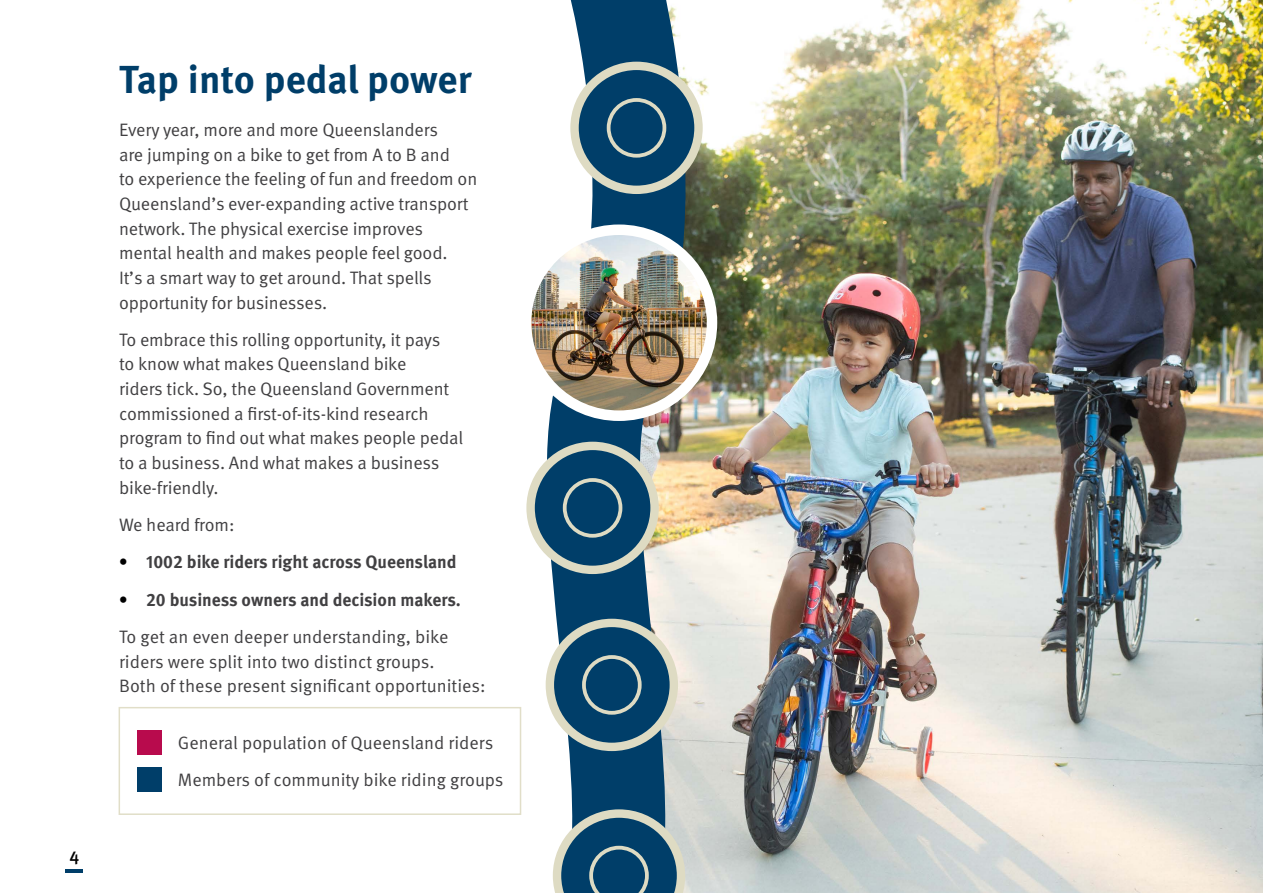
<style>
.page{position:relative;width:1263px;height:893px;background:#fff}
.page>*{position:absolute;margin:0;border:0;box-sizing:border-box;transform-origin:0 0}
.t1{font:700 39px "Meta Pro";color:#003e69}
.t2{font:18px/24.6px "Meta Pro Norm";letter-spacing:-.01em;color:#414042}
.t3{font:700 18px "Meta Pro";color:#414042}
.t4{font:500 18px "Meta Pro";color:#000}
.s1{color:#000}
</style>
<div class="page">
<img style="left:708px;top:0;width:555px;height:893px">
<hr style="left:65px;top:869px;width:18px;height:3px;background:#003e69">
<div style="left:137px;top:730px;width:24px;height:25px;background:#b80b4d"></div>
<div style="left:137px;top:767px;width:24px;height:24px;background:#003e69"></div>
<div style="left:119px;top:707px;width:402px;height:108px;border:2px solid #e1dec8"></div>
<svg style="left:438px;top:0;width:270px;height:893px"></svg>
<svg style="left:574px;top:66px;width:124px;height:124px;background:#1d5274"></svg>
<div style="left:570px;top:62px;width:133px;height:132px;border:8px solid #dedbc3;border-radius:50%"></div>
<svg style="left:531px;top:446px;width:124px;height:124px;background:#1d5274"></svg>
<div style="left:526px;top:442px;width:133px;height:132px;border:8px solid #dedbc3;border-radius:50%"></div>
<div style="left:550px;top:623px;width:124px;height:124px;background:#003e69;border-radius:50%"></div>
<div style="left:546px;top:619px;width:132px;height:132px;border:8px solid #dedbc3;border-radius:50%"></div>
<div style="left:609px;top:100px;width:55px;height:56px;background:#003e69;border-radius:50%"></div>
<div style="left:607px;top:98px;width:59px;height:60px;border:4px solid #dedbc3;border-radius:50%"></div>
<div style="left:565px;top:480px;width:55px;height:56px;background:#003e69;border-radius:50%"></div>
<div style="left:563px;top:478px;width:59px;height:60px;border:4px solid #dedbc3;border-radius:50%"></div>
<div style="left:582px;top:655px;width:60px;height:60px;border:4px solid #dedbc3;border-radius:50%"></div>
<svg style="left:553px;top:809px;width:132px;height:84px;background:#4c758c"></svg>
<img style="left:526px;top:230px;width:186px;height:186px;border-radius:93px">
<div style="left:521px;top:224px;width:196px;height:197px;border:10px solid #fff;border-radius:50%"></div>
<p class="t4" style="left:70px;top:840px;width:11px">4</p>
<h1 class="t1" style="left:119px;top:49px;width:354px">Tap into pedal power</h1>
<p class="t2" style="left:119px;top:117px;width:360px">Every year, more and more Queenslanders<br>are jumping on a bike to get from A to B and<br>to experience the feeling of fun and freedom on Queensland’s ever-expanding active transport network. The physical exercise improves mental health and makes people feel good.<br>It’s a smart way to get around. That spells opportunity for businesses.</p>
<p class="t2" style="left:119px;top:326px;width:346px">To embrace this rolling opportunity, it pays<br>to know what makes Queensland bike<br>riders tick. So, the Queensland Government commissioned a first-of-its-kind research program to find out what makes people pedal to a business. And what makes a business bike-friendly.</p>
<p class="t2" style="left:119px;top:511px;width:117px">We heard from:</p>
<p class="t3" style="left:119px;top:548px;width:339px"><span class="s1">•</span> 1002 bike riders right across Queensland</p>
<p class="t3" style="left:119px;top:585px;width:343px"><span class="s1">•</span> 20 business owners and decision makers.</p>
<p class="t2" style="left:119px;top:623px;width:368px">To get an even deeper understanding, bike riders were split into two distinct groups.<br>Both of these present significant opportunities:</p>
<p class="t2" style="left:178px;top:730px;width:317px">General population of Queensland riders</p>
<p class="t2" style="left:178px;top:766px;width:327px">Members of community bike riding groups</p>
</div>
